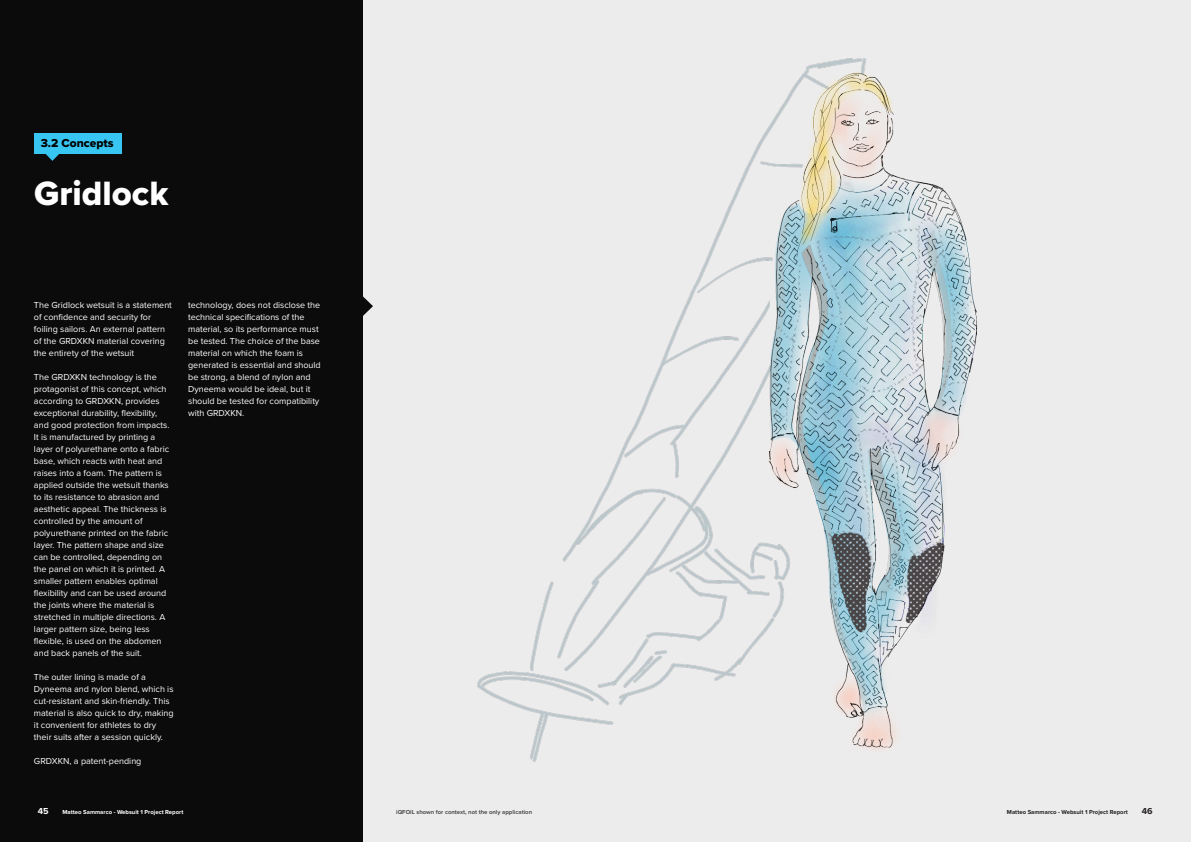
<style>
.page{position:relative;width:1191px;height:842px;background:#fff}
.page>*{position:absolute;margin:0;border:0;box-sizing:border-box;transform-origin:0 0}
.t1{font:35px "Proxima Nova Extrabld";color:#fff}
.t2{font:12px "Proxima Nova Extrabld";color:#000}
.t3{font:9px/12px "Proxima Nova";color:#fff}
.t4{font:700 9px "Proxima Nova";color:#221f1f}
.t5{font:700 9px "Proxima Nova";color:#fff}
.t6{font:700 6px "Proxima Nova";color:#4d4e4e}
.t7{font:700 6px "Proxima Nova";color:#221f1f}
.t8{font:700 6px "Proxima Nova";color:#fff}
</style>
<div class="page">
<div style="left:0;top:0;width:1190px;height:842px;background:#edecec"></div>
<div style="left:0;top:0;width:363px;height:842px;background:#0b0b0b"></div>
<svg style="left:363px;top:296px;width:10px;height:20px"></svg>
<img style="left:477px;top:58px;width:501px;height:704px">
<div style="left:34px;top:133px;width:87px;height:21px;background:#37c5f2"></div>
<svg style="left:46px;top:154px;width:13px;height:7px"></svg>
<h2 class="t2" style="left:41px;top:134px;width:74px">3.2 Concepts</h2>
<h1 class="t1" style="left:34px;top:167px;width:136px">Gridlock</h1>
<p class="t3" style="left:34px;top:299px;width:139px">The Gridlock wetsuit is a statement of confidence and security for foiling sailors. An external pattern of the GRDXKN material covering the entirety of the wetsuit</p>
<p class="t3" style="left:34px;top:371px;width:137px">The GRDXKN technology is the protagonist of this concept, which according to GRDXKN, provides exceptional durability, flexibility, and good protection from impacts.<br>It is manufactured by printing a layer of polyurethane onto a fabric base, which reacts with heat and raises into a foam. The pattern is applied outside the wetsuit thanks to its resistance to abrasion and aesthetic appeal. The thickness is controlled by the amount of polyurethane printed on the fabric layer. The pattern shape and size can be controlled, depending on the panel on which it is printed. A smaller pattern enables optimal flexibility and can be used around the joints where the material is stretched in multiple directions. A larger pattern size, being less flexible, is used on the abdomen and back panels of the suit.</p>
<p class="t3" style="left:34px;top:670px;width:141px">The outer lining is made of a Dyneema and nylon blend, which is cut-resistant and skin-friendly. This material is also quick to dry, making it convenient for athletes to dry their suits after a session quickly.</p>
<p class="t3" style="left:34px;top:754px;width:109px">GRDXKN, a patent-pending</p>
<p class="t3" style="left:188px;top:298px;width:134px">technology, does not disclose the technical specifications of the material, so its performance must be tested. The choice of the base material on which the foam is generated is essential and should be strong, a blend of nylon and<br>Dyneema would be ideal, but it should be tested for compatibility with GRDXKN.</p>
<p class="t5" style="left:38px;top:804px;width:12px">45</p>
<p class="t8" style="left:62px;top:807px;width:122px">Matteo Sammarco - Websuit 1 Project Report</p>
<p class="t6" style="left:396px;top:807px;width:137px">iQFOiL shown for context, not the only application</p>
<p class="t7" style="left:1007px;top:807px;width:122px">Matteo Sammarco - Websuit 1 Project Report</p>
<p class="t4" style="left:1141px;top:804px;width:12px">46</p>
</div>
